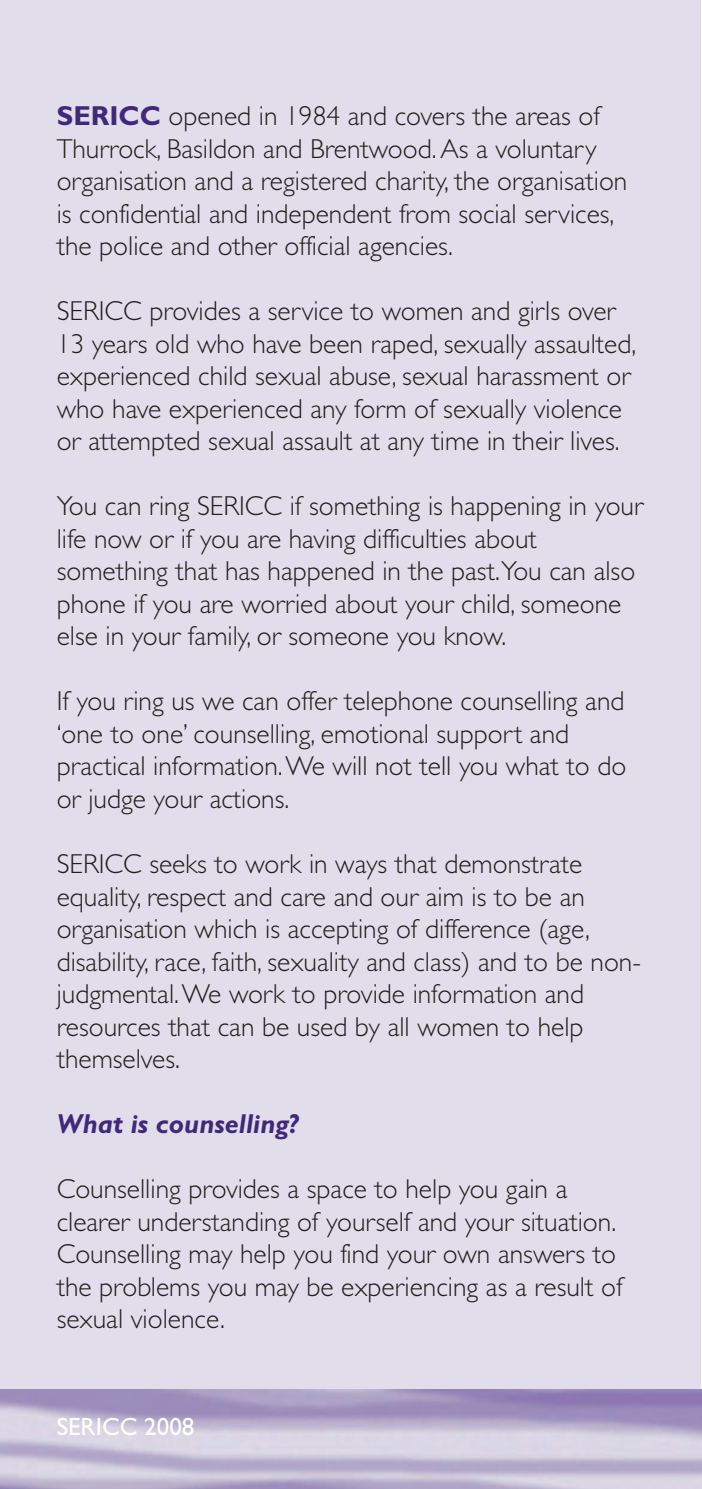
<style>
.page{position:relative;width:702px;height:1489px;background:#fff}
.page>*{position:absolute;margin:0;border:0;box-sizing:border-box;transform-origin:0 0}
.t1{font:300 27.5px/32.5px "Gill Sans";color:#231f20}
.t2{font:italic 700 27.5px "Gill Sans";color:#40297b}
.t3{font:25px "Gill Sans";color:#fff}
.s1{font-weight:700;color:#40297b}
</style>
<div class="page">
<div style="left:0;top:0;width:700px;height:1403px;background:#e1ddea"></div>
<p class="t1" style="left:57px;top:102px;width:572px"><span class="s1">SERICC</span> opened in 1984 and covers the areas of Thurrock, Basildon and Brentwood.As a voluntary organisation and a registered charity, the organisation is confidential and independent from social services, the police and other official agencies.</p>
<p class="t1" style="left:57px;top:297px;width:581px">SERICC provides a service to women and girls over 13 years old who have been raped, sexually assaulted, experienced child sexual abuse, sexual harassment or who have experienced any form of sexually violence or attempted sexual assault at any time in their lives.</p>
<p class="t1" style="left:57px;top:492px;width:588px">You can ring SERICC if something is happening in your life now or if you are having difficulties about something that has happened in the past.You can also phone if you are worried about your child, someone else in your family, or someone you know.</p>
<p class="t1" style="left:57px;top:687px;width:571px">If you ring us we can offer telephone counselling and ‘one to one’ counselling, emotional support and practical information.We will not tell you what to do or judge your actions.</p>
<p class="t1" style="left:57px;top:850px;width:585px">SERICC seeks to work in ways that demonstrate equality, respect and care and our aim is to be an organisation which is accepting of difference (age, disability, race, faith, sexuality and class) and to be non&shy;judgmental.We work to provide information and resources that can be used by all women to help themselves.</p>
<p class="t2" style="left:57px;top:1113px;width:243px">What is counselling?</p>
<p class="t1" style="left:57px;top:1175px;width:567px">Counselling provides a space to help you gain a clearer understanding of yourself and your situation.<br>Counselling may help you find your own answers to the problems you may be experiencing as a result of sexual violence.</p>
<p class="t3" style="left:57px;top:1416px;width:139px">SERICC 2008</p>
</div>
